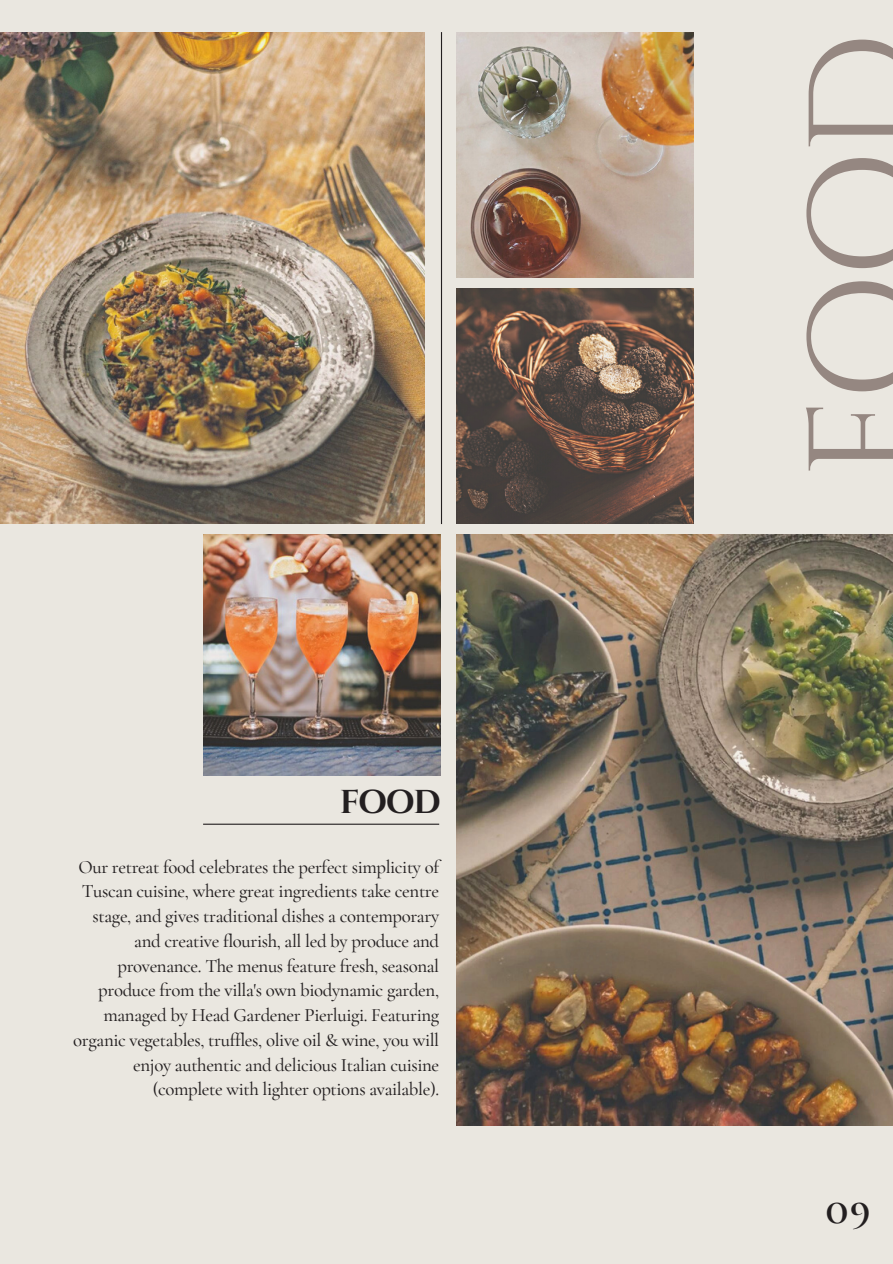
<style>
.page{position:relative;width:893px;height:1264px;background:#fff}
.page>*{position:absolute;margin:0;border:0;box-sizing:border-box;transform-origin:0 0}
.t1{font:153px "Cinzel";color:#958781}
.t2{font:600 42.15px "Cormorant SC";color:#231f20}
.t3{font:700 33px "Cinzel";color:#231f20}
.t4{font:500 18.75px/24.8px "Cormorant Garamond";letter-spacing:-.02em;color:#231f20;text-align:right}
</style>
<div class="page">
<div style="left:0;top:0;width:892px;height:1263px;background:#eae7e0"></div>
<img style="left:456px;top:32px;width:237px;height:245px">
<img style="left:456px;top:288px;width:237px;height:235px">
<img style="left:0;top:32px;width:424px;height:492px">
<hr style="left:441px;top:32px;width:1px;height:492px;background:#231f20">
<img style="left:203px;top:534px;width:237px;height:241px">
<img style="left:456px;top:534px;width:436px;height:591px">
<hr style="left:203px;top:823px;width:236px;height:1px;background:#231f20">
<p class="t3" style="left:340px;top:781px;width:103px">FOOD</p>
<p class="t4" style="left:73px;top:854px;width:367px">Our retreat food celebrates the perfect simplicity of Tuscan cuisine, where great ingredients take centre stage, and gives traditional dishes a contemporary and creative flourish, all led by produce and provenance. The menus feature fresh, seasonal produce from the villa's own biodynamic garden, managed by Head Gardener Pierluigi. Featuring organic vegetables, truffles, olive oil &amp; wine, you will enjoy authentic and delicious Italian cuisine (complete with lighter options available).</p>
<p class="t1" style="left:767px;top:480px;width:449px;rotate:-90deg">FOOD</p>
<h2 class="t2" style="left:825px;top:1183px;width:47px">09</h2>
</div>
